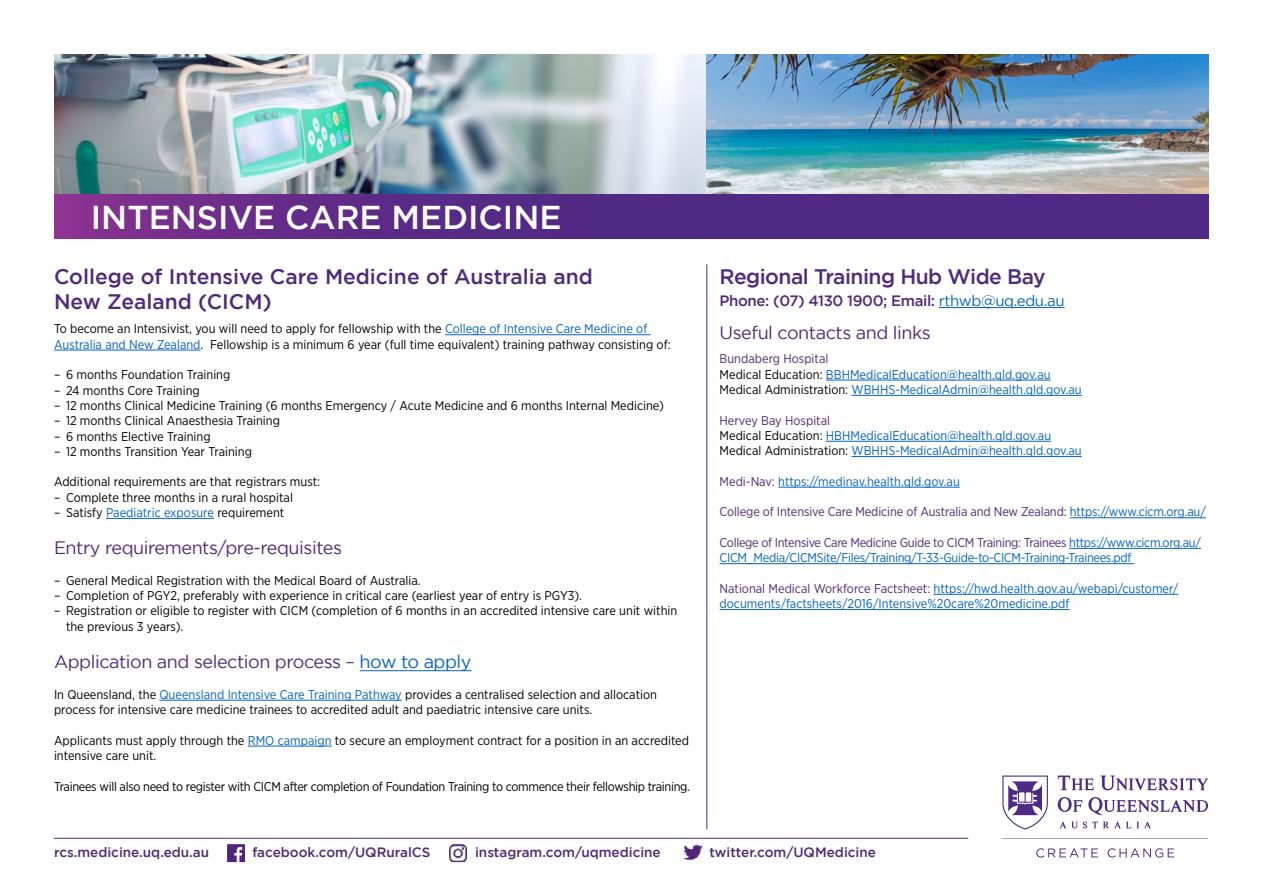
<style>
.page{position:relative;width:1263px;height:893px;background:#fff}
.page>*{position:absolute;margin:0;border:0;box-sizing:border-box;transform-origin:0 0}
.t1{font:500 33px "Gotham";color:#fff}
.t2{font:500 21px/25.2px "Gotham";color:#502a7a}
.t3{font:500 21px "Gotham";letter-spacing:-.025em;color:#502a7a}
.t4{font:18px "Gotham";letter-spacing:-.025em;color:#502a7a}
.t5{font:500 15px "Gotham";letter-spacing:-.025em;color:#502a7a}
.t6{font:500 13.5px "Gotham";color:#502a7a}
.t7{font:12.75px/15.3px "Gotham Narrow";color:#000}
.t8{font:12.75px/15.3px "Gotham Narrow";color:#0563c1}
.t9{font:12.75px/15.3px "Gotham Narrow";letter-spacing:-.025em;color:#0563c1}
.t10{font:12.75px "Gotham Narrow";letter-spacing:-.025em;color:#000}
.t11{font:12.75px "Gotham Narrow";letter-spacing:-.01em;color:#502a7a}
.s1{color:#0563c1}
.s2{font-weight:400;color:#0563c1}
.s3{color:#502a7a}
.s4{color:#000}
</style>
<div class="page">
<hr style="left:706px;top:264px;width:1px;height:565px;background:#502a7a">
<svg style="left:1002px;top:775px;width:206px;height:82px"></svg>
<hr style="left:54px;top:838px;width:914px;height:1px;background:#502a7a">
<img style="left:54px;top:54px;width:653px;height:141px">
<img style="left:707px;top:54px;width:502px;height:141px">
<svg style="left:54px;top:195px;width:1155px;height:44px;background:#592a86"></svg>
<img style="left:218px;top:837px;width:36px;height:26px">
<img style="left:440px;top:837px;width:35px;height:26px">
<img style="left:676px;top:837px;width:35px;height:24px">
<hr style="left:939px;top:307px;width:126px;height:1px;background:#0563c1">
<hr style="left:826px;top:380px;width:225px;height:1px;background:#0563c1">
<hr style="left:851px;top:395px;width:231px;height:1px;background:#0563c1">
<hr style="left:826px;top:441px;width:225px;height:1px;background:#0563c1">
<hr style="left:851px;top:456px;width:231px;height:1px;background:#0563c1">
<hr style="left:778px;top:487px;width:182px;height:1px;background:#0563c1">
<hr style="left:1070px;top:517px;width:136px;height:1px;background:#0563c1">
<hr style="left:1069px;top:548px;width:132px;height:1px;background:#0563c1">
<hr style="left:720px;top:563px;width:414px;height:1px;background:#0563c1">
<hr style="left:934px;top:594px;width:244px;height:1px;background:#0563c1">
<hr style="left:720px;top:609px;width:349px;height:1px;background:#0563c1">
<hr style="left:445px;top:334px;width:206px;height:1px;background:#0563c1">
<hr style="left:54px;top:350px;width:147px;height:1px;background:#0563c1">
<hr style="left:106px;top:518px;width:108px;height:1px;background:#0563c1">
<hr style="left:360px;top:670px;width:112px;height:1px;background:#0563c1">
<hr style="left:159px;top:700px;width:243px;height:1px;background:#0563c1">
<hr style="left:248px;top:746px;width:84px;height:1px;background:#0563c1">
<h1 class="t1" style="left:91px;top:198px;width:472px">INTENSIVE CARE MEDICINE</h1>
<h2 class="t2" style="left:54px;top:263px;width:540px">College of Intensive Care Medicine of Australia and<br>New Zealand (CICM)</h2>
<p class="t7" style="left:54px;top:321px;width:618px">To become an Intensivist, you will need to apply for fellowship with the <span class="s1">College of Intensive Care Medicine of<br>Australia and New Zealand</span>. Fellowship is a minimum 6 year (full time equivalent) training pathway consisting of:</p>
<p class="t7" style="left:54px;top:367px;width:178px">– 6 months Foundation Training</p>
<p class="t7" style="left:54px;top:382px;width:147px">– 24 months Core Training</p>
<p class="t7" style="left:54px;top:398px;width:611px">– 12 months Clinical Medicine Training (6 months Emergency / Acute Medicine and 6 months Internal Medicine)</p>
<p class="t7" style="left:54px;top:413px;width:228px">– 12 months Clinical Anaesthesia Training</p>
<p class="t7" style="left:54px;top:428px;width:158px">– 6 months Elective Training</p>
<p class="t7" style="left:54px;top:443px;width:199px">– 12 months Transition Year Training</p>
<p class="t7" style="left:54px;top:474px;width:268px">Additional requirements are that registrars must:</p>
<p class="t7" style="left:54px;top:489px;width:240px">– Complete three months in a rural hospital</p>
<p class="t7" style="left:54px;top:505px;width:232px">– Satisfy <span class="s1">Paediatric exposure</span> requirement</p>
<h3 class="t4" style="left:54px;top:538px;width:290px">Entry requirements/pre-requisites</h3>
<p class="t7" style="left:54px;top:572px;width:368px">– General Medical Registration with the Medical Board of Australia.</p>
<p class="t7" style="left:54px;top:587px;width:530px">– Completion of PGY2, preferably with experience in critical care (earliest year of entry is PGY3).</p>
<p class="t7" style="left:66px;top:603px;width:613px;text-indent:-12px">– Registration or eligible to register with CICM (completion of 6 months in an accredited intensive care unit within the previous 3 years).</p>
<h3 class="t4" style="left:54px;top:652px;width:419px">Application and selection process – <span class="s1">how to apply</span></h3>
<p class="t7" style="left:54px;top:686px;width:604px">In Queensland, the <span class="s1">Queensland Intensive Care Training Pathway</span> provides a centralised selection and allocation process for intensive care medicine trainees to accredited adult and paediatric intensive care units.</p>
<p class="t7" style="left:54px;top:732px;width:636px">Applicants must apply through the <span class="s1">RMO campaign</span> to secure an employment contract for a position in an accredited intensive care unit.</p>
<p class="t10" style="left:54px;top:778px;width:637px">Trainees will also need to register with CICM after completion of Foundation Training to commence their fellowship training.</p>
<h2 class="t3" style="left:720px;top:265px;width:328px">Regional Training Hub Wide Bay</h2>
<p class="t5" style="left:720px;top:292px;width:347px">Phone: (07) 4130 1900; Email: <span class="s2">rthwb@uq.edu.au</span></p>
<h3 class="t4" style="left:720px;top:323px;width:213px">Useful contacts and links</h3>
<p class="t8" style="left:720px;top:351px;width:364px"><span class="s3">Bundaberg Hospital<br></span><span class="s4">Medical Education:</span> BBHMedicalEducation@health.qld.gov.au<br><span class="s4">Medical Administration:</span> WBHHS-MedicalAdmin@health.qld.gov.au</p>
<p class="t8" style="left:720px;top:412px;width:364px"><span class="s3">Hervey Bay Hospital<br></span><span class="s4">Medical Education:</span> HBHMedicalEducation@health.qld.gov.au<br><span class="s4">Medical Administration:</span> WBHHS-MedicalAdmin@health.qld.gov.au</p>
<p class="t8" style="left:720px;top:473px;width:242px"><span class="s3">Medi-Nav:</span> https://medinav.health.qld.gov.au</p>
<p class="t11" style="left:720px;top:504px;width:488px">College of Intensive Care Medicine of Australia and New Zealand: <span class="s1">https://www.cicm.org.au/</span></p>
<p class="t9" style="left:720px;top:535px;width:483px"><span class="s3">College of Intensive Care Medicine Guide to CICM Training: Trainees</span> https://www.cicm.org.au/<br>CICM_Media/CICMSite/Files/Training/T-33-Guide-to-CICM-Training-Trainees.pdf</p>
<p class="t8" style="left:720px;top:581px;width:460px"><span class="s3">National Medical Workforce Factsheet:</span> https://hwd.health.gov.au/webapi/customer/ documents/factsheets/2016/Intensive%20care%20medicine.pdf</p>
<p class="t6" style="left:54px;top:845px;width:157px">rcs.medicine.uq.edu.au</p>
<p class="t6" style="left:252px;top:845px;width:180px">facebook.com/UQRuralCS</p>
<p class="t6" style="left:475px;top:845px;width:187px">instagram.com/uqmedicine</p>
<p class="t6" style="left:709px;top:845px;width:168px">twitter.com/UQMedicine</p>
</div>
